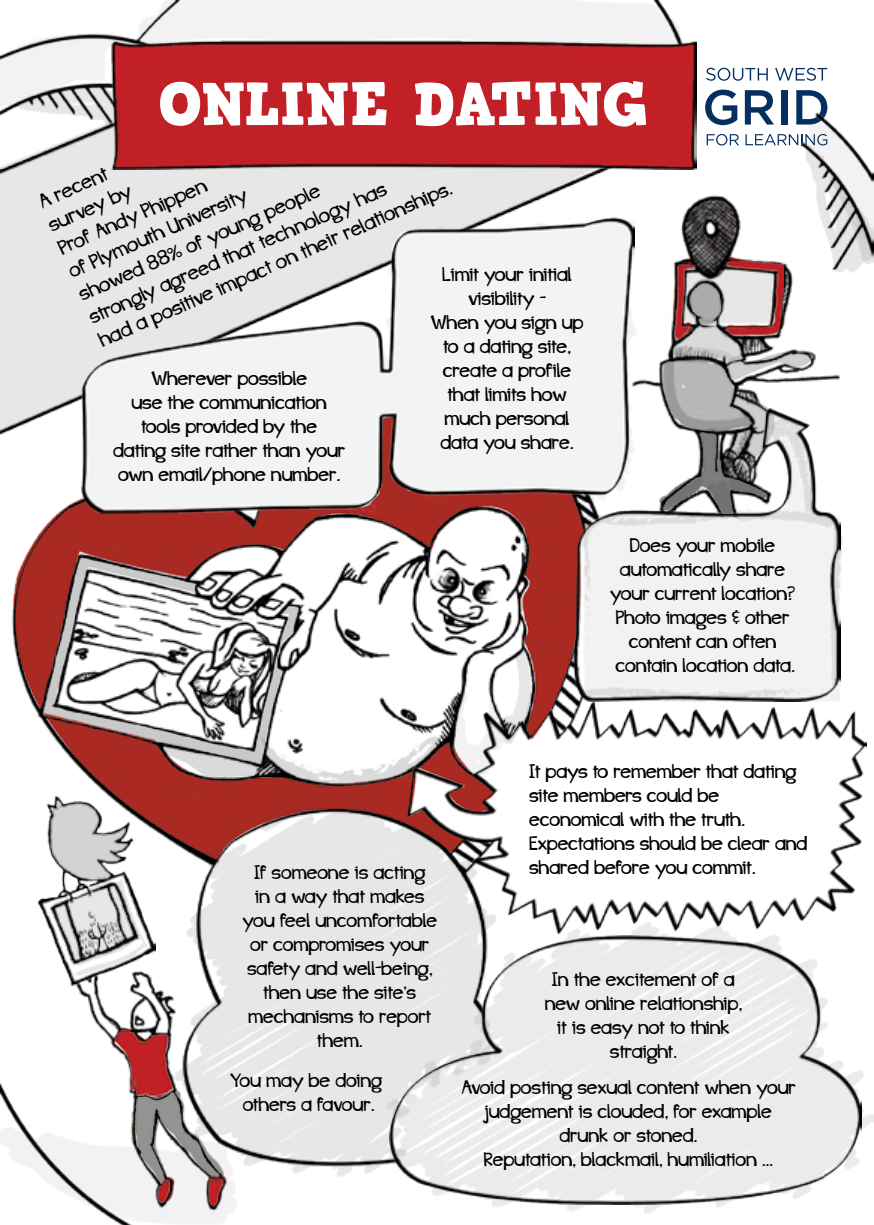
<style>
.page{position:relative;width:874px;height:1225px;background:#fff}
.page>*{position:absolute;margin:0;border:0;box-sizing:border-box;transform-origin:0 0}
.t1{font:60px "HVD Comic Serif Pro";color:#fff}
.t2{font:21px/25.4px "bangwhackpow";color:#000}
.t3{font:20px/24px "bangwhackpow";color:#000;text-align:center}
</style>
<div class="page">
<img style="left:11px;top:252px;width:862px;height:971px">
<img style="left:410px;top:0;width:438px;height:252px">
<img style="left:801px;top:141px;width:72px;height:144px">
<img style="left:8px;top:0;width:402px;height:52px">
<img style="left:0;top:52px;width:691px;height:385px">
<img style="left:112px;top:40px;width:584px;height:129px">
<img style="left:782px;top:935px;width:79px;height:269px">
<img style="left:38px;top:795px;width:77px;height:190px">
<img style="left:0;top:1081px;width:134px;height:143px">
<img style="left:782px;top:408px;width:58px;height:292px">
<img style="left:782px;top:700px;width:83px;height:233px">
<img style="left:115px;top:261px;width:667px;height:943px">
<img style="left:161px;top:205px;width:509px;height:306px">
<img style="left:82px;top:217px;width:552px;height:297px">
<h1 class="t1" style="left:158px;top:63px;width:491px">ONLINE DATING</h1>
<p class="t2" style="left:33px;top:191px;width:384px;rotate:-24deg">A recent<br>survey by<br>Prof Andy Phippen<br>of Plymouth University<br>showed 88% of young people<br>strongly agreed that technology has<br>had a positive impact on their relationships.</p>
<p class="t3" style="left:430px;top:262px;width:154px">Limit your initial visibility -<br>When you sign up to a dating site, create a profile that limits how much personal data you share.</p>
<p class="t3" style="left:113px;top:366px;width:233px">Wherever possible<br>use the communication tools provided by the dating site rather than your own email/phone number.</p>
<p class="t3" style="left:610px;top:533px;width:187px">Does your mobile automatically share your current location?<br>Photo images &amp; other content can often contain location data.</p>
<p class="t3" style="left:242px;top:860px;width:196px">If someone is acting<br>in a way that makes you feel uncomfortable or compromises your safety and well-being, then use the site’s mechanisms to report them.</p>
<p class="t3" style="left:230px;top:1068px;width:153px">You may be doing others a favour.</p>
<p class="t3" style="left:529px;top:759px;width:280px;text-align:left">It pays to remember that dating site members could be economical with the truth.<br>Expectations should be clear and shared before you commit.</p>
<p class="t3" style="left:544px;top:967px;width:198px">In the excitement of a new online relationship, it is easy not to think straight.</p>
<p class="t3" style="left:461px;top:1075px;width:336px">Avoid posting sexual content when your judgement is clouded, for example drunk or stoned.<br>Reputation, blackmail, humiliation ...</p>
</div>
